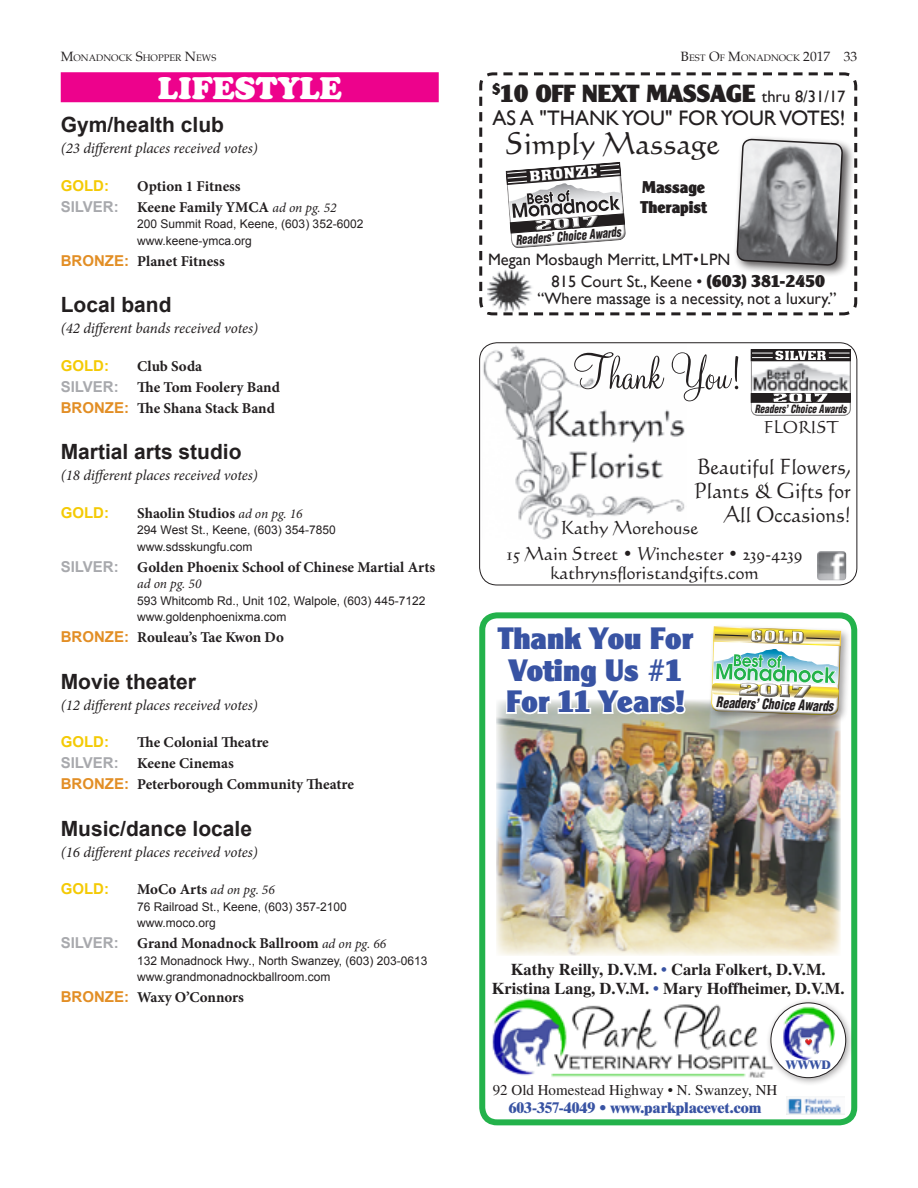
<style>
.page{position:relative;width:918px;height:1188px;background:#fff}
.page>*{position:absolute;margin:0;border:0;box-sizing:border-box;transform-origin:0 0}
.t1{font:52.5px "Monterey BT";color:#231f20}
.t2{font:30px/31.5px "Hemmert";color:#3853a3}
.t3{font:30px "Calligraphic 421 BT Roman B";color:#231f20}
.t4{font:900 30px "Cooper BT";color:#fff}
.t5{font:24px "Hemmert";color:#231f20}
.t6{font:700 21px "Arial";color:#231f20}
.t7{font:21px/24px "Calligraphic 421 BT Roman B";color:#231f20;text-align:right;scale:.95 1}
.t8{font:21px "Gill Sans";color:#231f20}
.t9{font:18px/19.5px "Calligraphic 421 BT Roman B";color:#231f20;text-align:center}
.t10{font:16.5px "Gill Sans";color:#231f20}
.t11{font:700 16.5px/19.5px "Times";color:#231f20;text-align:center}
.t12{font:16.5px/19.8px "Hemmert";color:#231f20;scale:.95 1}
.t13{font:16.5px "Calligraphic 421 BT Roman B";color:#231f20}
.t14{font:700 15px/21px "Minion Pro";color:#231f20}
.t15{font:italic 15px "Minion Pro";letter-spacing:-.005em;color:#231f20}
.t16{font:15px "Times";color:#231f20}
.t17{font:800 15px "Times";color:#3853a3}
.t18{font:700 15px "Arial";color:#f4ca05}
.t19{font:italic 900 condensed 14.25px "Helvetica";color:#231f20;scale:.83 1}
.t20{font:italic 13.5px "Minion Pro";letter-spacing:-.005em;color:#231f20}
.t21{font:italic 900 condensed 13.05px "Helvetica";color:#231f20;scale:.81 1}
.t22{font:700 13.05px "Aachen";color:#fff;scale:1.18 1}
.t23{font:12px/16.5px "Arial";color:#231f20}
.t24{font:800 12px "Times";color:#3853a3}
.t25{font:italic 900 condensed 11.1px "Helvetica";color:#231f20;scale:.83 1}
.t26{font:700 11.1px "Aachen";color:#fff;scale:1.2 1}
.t27{font:9.45px "Palatino";color:#231f20}
.s1{font-size:13.5px}
.s2{font-family:"Gill Sans";font-size:16.5px}
.s3{font-family:"Arial";color:#a8a9ad}
.s4{font-weight:400;font-style:italic;font-size:13.5px}
.s5{font-family:"Arial";color:#e28e25}
.s6{font-family:"Hemmert"}
.s7{font-weight:700;font-style:normal;font-size:15px}
.s8{color:#3853a3}
</style>
<div class="page">
<div style="left:61px;top:72px;width:378px;height:30px;background:#ed028c"></div>
<svg style="left:479px;top:72px;width:378px;height:243px"></svg>
<img style="left:487px;top:268px;width:16px;height:43px">
<div style="left:733px;top:135px;width:122px;height:143px;background:#231f20;opacity:.75"></div>
<svg style="left:503px;top:96px;width:341px;height:219px"></svg>
<img style="left:483px;top:343px;width:202px;height:196px">
<div style="left:479px;top:342px;width:378px;height:243px;border:1px solid #231f20;border-radius:18px"></div>
<svg style="left:751px;top:349px;width:100px;height:67px"></svg>
<div style="left:772px;top:392px;width:57px;height:12px;background:#231f20;opacity:.75"></div>
<img style="left:817px;top:551px;width:29px;height:29px">
<div style="left:479px;top:612px;width:378px;height:513px;border:6px solid #23b24b;border-radius:15px"></div>
<img style="left:787px;top:1097px;width:58px;height:17px">
<img style="left:496px;top:700px;width:344px;height:256px">
<img style="left:492px;top:998px;width:274px;height:79px">
<div style="left:708px;top:623px;width:143px;height:102px;background:#231f20;opacity:.4"></div>
<img style="left:711px;top:626px;width:130px;height:90px">
<img style="left:495px;top:612px;width:201px;height:211px">
<div style="left:766px;top:998px;width:88px;height:88px;background:#231f20;opacity:.4"></div>
<div style="left:771px;top:1003px;width:75px;height:75px;background:#fff;border-radius:50%"></div>
<div style="left:771px;top:1003px;width:75px;height:75px;border:1px solid #231f20;border-radius:50%"></div>
<img style="left:781px;top:1006px;width:55px;height:55px">
<svg style="left:805px;top:1039px;width:5px;height:6px"></svg>
<p class="t27" style="left:61px;top:50px;width:157px"><span class="s1">M</span>ONADNOCK <span class="s1">S</span>HOPPER <span class="s1">N</span>EWS</p>
<p class="t27" style="left:681px;top:50px;width:178px"><span class="s1">B</span>EST <span class="s1">O</span>F <span class="s1">M</span>ONADNOCK <span class="s1">2017 33</span></p>
<h2 class="t4" style="left:158px;top:70px;width:186px">LIFESTYLE</h2>
<h3 class="t6" style="left:61px;top:111px;width:165px">Gym/health club</h3>
<p class="t15" style="left:61px;top:138px;width:199px">(23 different places received votes)</p>
<p class="t18" style="left:61px;top:176px;width:50px">GOLD:</p>
<h3 class="t5" style="left:493px;top:83px;width:355px"><sup>$</sup>10 OFF NEXT MASSAGE <span class="s2">thru 8/31/17</span></h3>
<h3 class="t8" style="left:492px;top:105px;width:355px">AS A "THANK YOU" FOR YOUR VOTES!</h3>
<h2 class="t3" style="left:505px;top:124px;width:216px">Simply Massage</h2>
<p class="t22" style="left:529px;top:167px;width:59px;rotate:-4deg">BRONZE</p>
<p class="t14" style="left:61px;top:175px;width:278px;text-indent:76px">Option 1 Fitness<br><span class="s3">SILVER:</span> Keene Family YMCA <span class="s4">ad on pg. 52</span></p>
<p class="t23" style="left:137px;top:216px;width:228px">200 Summit Road, Keene, (603) 352-6002 www.keene-ymca.org</p>
<p class="t14" style="left:61px;top:250px;width:166px"><span class="s5">BRONZE:</span> Planet Fitness</p>
<h3 class="t6" style="left:61px;top:291px;width:112px">Local band</h3>
<p class="t15" style="left:61px;top:318px;width:199px">(42 different bands received votes)</p>
<p class="t18" style="left:61px;top:356px;width:50px">GOLD:</p>
<p class="t12" style="left:640px;top:179px;width:71px">Massage<br>Therapist</p>
<p class="t21" style="left:515px;top:231px;width:132px;rotate:-4deg">Readers’ Choice Awards</p>
<p class="t10" style="left:488px;top:250px;width:244px">Megan Mosbaugh Merritt, LMT•LPN</p>
<p class="t10" style="left:552px;top:272px;width:275px">815 Court St., Keene • <span class="s6">(603) 381-2450</span></p>
<p class="t10" style="left:537px;top:289px;width:301px">“Where massage is a necessity, not a luxury.”</p>
<p class="t26" style="left:775px;top:348px;width:45px">SILVER</p>
<h1 class="t1" style="left:572px;top:342px;width:172px">Thank You!</h1>
<p class="t14" style="left:61px;top:355px;width:221px;text-align:center">Club Soda<br><span class="s3">SILVER:</span> The Tom Foolery Band<br><span class="s5">BRONZE:</span> The Shana Stack Band</p>
<h3 class="t6" style="left:61px;top:438px;width:182px">Martial arts studio</h3>
<p class="t15" style="left:61px;top:465px;width:199px">(18 different places received votes)</p>
<p class="t18" style="left:61px;top:503px;width:50px">GOLD:</p>
<p class="t14" style="left:137px;top:502px;width:167px">Shaolin Studios <span class="s4">ad on pg. 16</span></p>
<p class="t23" style="left:137px;top:522px;width:200px">294 West St., Keene, (603) 354-7850 www.sdsskungfu.com</p>
<p class="t14" style="left:61px;top:556px;width:376px"><span class="s3">SILVER:</span> Golden Phoenix School of Chinese Martial Arts</p>
<p class="t20" style="left:137px;top:575px;width:66px">ad on pg. 50</p>
<p class="t23" style="left:137px;top:592px;width:290px">593 Whitcomb Rd., Unit 102, Walpole, (603) 445-7122 www.goldenphoenixma.com</p>
<p class="t14" style="left:61px;top:627px;width:225px"><span class="s5">BRONZE:</span> Rouleau’s Tae Kwon Do</p>
<h3 class="t6" style="left:61px;top:668px;width:137px">Movie theater</h3>
<p class="t15" style="left:61px;top:695px;width:199px">(12 different places received votes)</p>
<p class="t18" style="left:61px;top:732px;width:50px">GOLD:</p>
<p class="t25" style="left:755px;top:402px;width:112px">Readers’ Choice Awards</p>
<p class="t13" style="left:764px;top:416px;width:76px">FLORIST</p>
<h3 class="t7" style="left:694px;top:454px;width:166px">Beautiful Flowers,<br>Plants &amp; Gifts for<br>All Occasions!</h3>
<p class="t9" style="left:507px;top:543px;width:298px">15 Main Street • Winchester • 239-4239 kathrynsfloristandgifts.com</p>
<p class="t9" style="left:561px;top:517px;width:139px">Kathy Morehouse</p>
<h2 class="t2" style="left:498px;top:625px;width:196px">Thank You For<br>Voting Us #1<br>For 11 Years!</h2>
<p class="t19" style="left:716px;top:693px;width:143px;rotate:2deg">Readers’ Choice Awards</p>
<p class="t14" style="left:61px;top:732px;width:295px;text-indent:76px">The Colonial Theatre<br><span class="s3">SILVER:</span> Keene Cinemas<br><span class="s5">BRONZE:</span> Peterborough Community Theatre</p>
<h3 class="t6" style="left:61px;top:815px;width:193px">Music/dance locale</h3>
<p class="t15" style="left:61px;top:842px;width:199px">(16 different places received votes)</p>
<p class="t18" style="left:61px;top:879px;width:50px">GOLD:</p>
<p class="t20" style="left:137px;top:881px;width:139px"><span class="s7">MoCo Arts</span> ad on pg. 56</p>
<p class="t23" style="left:137px;top:898px;width:211px">76 Railroad St., Keene, (603) 357-2100 www.moco.org</p>
<p class="t14" style="left:61px;top:933px;width:327px"><span class="s3">SILVER:</span> Grand Monadnock Ballroom <span class="s4">ad on pg. 66</span></p>
<p class="t23" style="left:137px;top:952px;width:292px">132 Monadnock Hwy., North Swanzey, (603) 203-0613 www.grandmonadnockballroom.com</p>
<p class="t14" style="left:61px;top:987px;width:185px"><span class="s5">BRONZE:</span> Waxy O’Connors</p>
<p class="t11" style="left:492px;top:959px;width:354px">Kathy Reilly, D.V.M. <span class="s8">•</span> Carla Folkert, D.V.M.<br>Kristina Lang, D.V.M. <span class="s8">•</span> Mary Hoffheimer, D.V.M.</p>
<p class="t16" style="left:493px;top:1081px;width:286px">92 Old Homestead Highway • N. Swanzey, NH</p>
<p class="t17" style="left:509px;top:1098px;width:254px">603-357-4049 • www.parkplacevet.com</p>
<p class="t24" style="left:786px;top:1058px;width:47px">WWWD</p>
</div>
